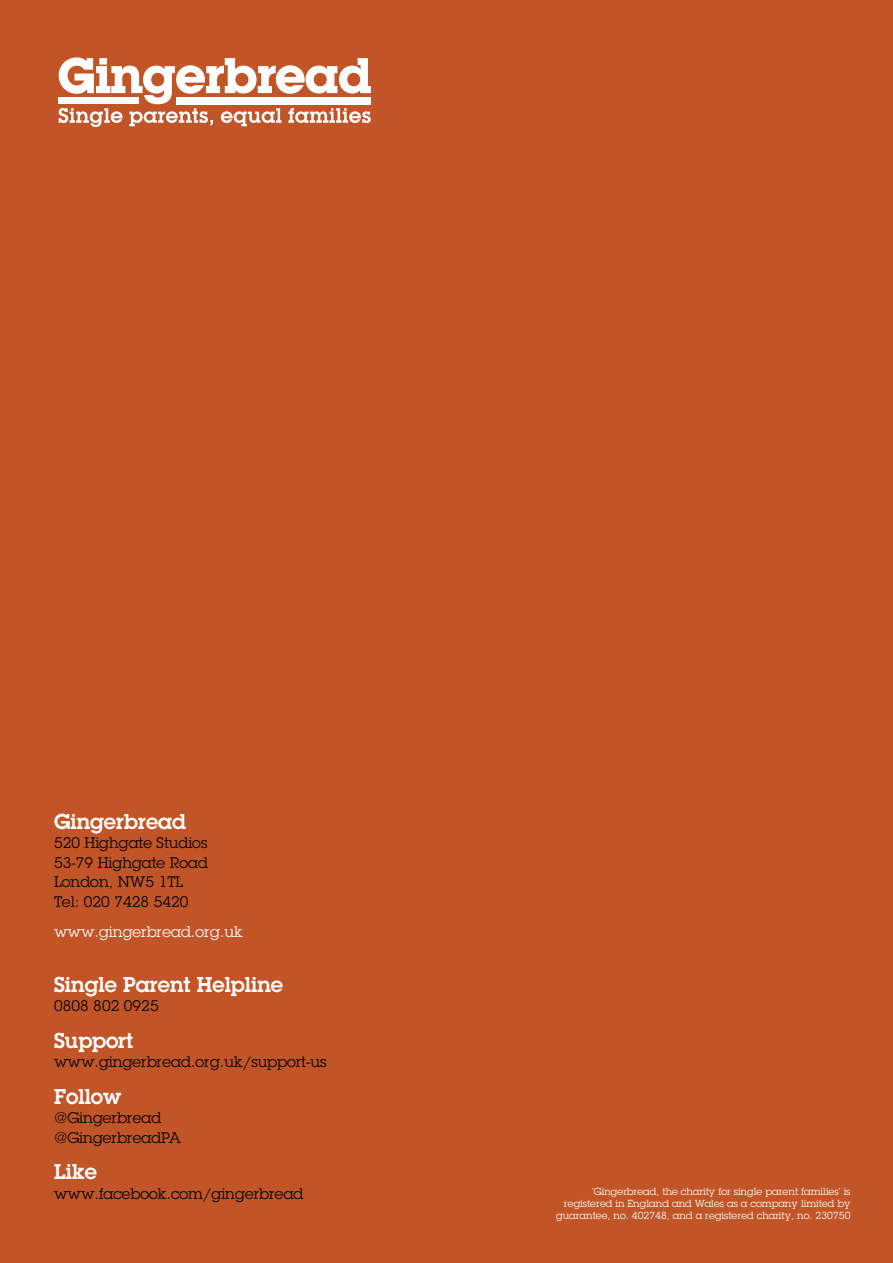
<style>
.page{position:relative;width:893px;height:1263px;background:#c15527}
.page>*{position:absolute;margin:0;border:0;box-sizing:border-box;transform-origin:0 0}
.t1{font:600 21px "Lubalin Graph Std";color:#fff}
.t2{font:15px/19.5px "Lubalin Graph Std";color:#000}
.t3{font:15px "Lubalin Graph Std";color:#fff}
.t4{font:10.05px/12px "Lubalin Graph Std";color:#fff;text-align:right}
</style>
<div class="page">
<svg style="left:59px;top:57px;width:312px;height:70px"></svg>
<div style="left:59px;top:97px;width:80px;height:7px;background:#fff"></div>
<div style="left:176px;top:97px;width:195px;height:7px;background:#fff"></div>
<h1 class="t1" style="left:54px;top:807px;width:134px">Gingerbread</h1>
<p class="t2" style="left:54px;top:833px;width:155px">520 Highgate Studios<br>53-79 Highgate Road<br>London, NW5 1TL<br>Tel: 020 7428 5420</p>
<p class="t3" style="left:54px;top:923px;width:190px">www.gingerbread.org.uk</p>
<h1 class="t1" style="left:54px;top:970px;width:231px">Single Parent Helpline</h1>
<p class="t2" style="left:54px;top:996px;width:106px">0808 802 0925</p>
<h1 class="t1" style="left:54px;top:1026px;width:81px">Support</h1>
<p class="t2" style="left:54px;top:1052px;width:274px">www.gingerbread.org.uk/support-us</p>
<h1 class="t1" style="left:54px;top:1082px;width:69px">Follow</h1>
<p class="t2" style="left:54px;top:1108px;width:129px">@Gingerbread @GingerbreadPA</p>
<h1 class="t1" style="left:54px;top:1158px;width:44px">Like</h1>
<p class="t2" style="left:54px;top:1184px;width:251px">www.facebook.com/gingerbread</p>
<p class="t4" style="left:556px;top:1185px;width:296px">‘Gingerbread, the charity for single parent families’ is registered in England and Wales as a company limited by guarantee, no. 402748, and a registered charity, no. 230750</p>
</div>
